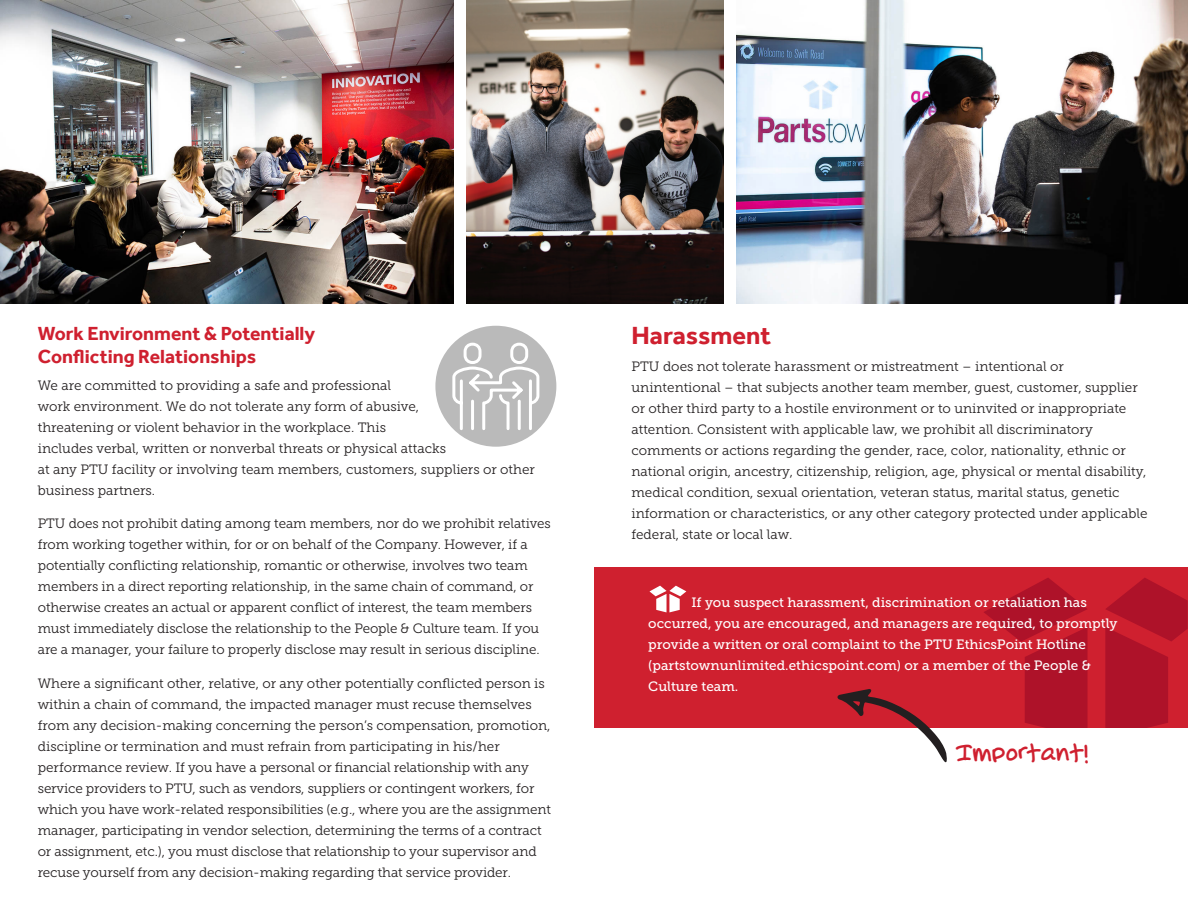
<style>
.page{position:relative;width:1188px;height:918px;background:#fff}
.page>*{position:absolute;margin:0;border:0;box-sizing:border-box;transform-origin:0 0}
.t1{font:700 25.5px "Effra";color:#cf202f}
.t2{font:700 19.5px/23.4px "Effra";color:#cf202f}
.t3{font:13.5px/21px "Museo Slab 300";letter-spacing:-.005em;color:#231f20}
.t4{font:13.5px/21px "Museo Slab 500";color:#fff}
.t5{font:13.5px "Innovation";color:#cf202f}
</style>
<div class="page">
<img style="left:0;top:0;width:453px;height:304px">
<img style="left:737px;top:0;width:451px;height:304px">
<img style="left:467px;top:0;width:257px;height:304px">
<div style="left:435px;top:326px;width:121px;height:121px;background:#bababa;border-radius:50%"></div>
<svg style="left:451px;top:341px;width:90px;height:91px"></svg>
<div style="left:594px;top:567px;width:594px;height:161px;background:#cf202f"></div>
<svg style="left:1105px;top:578px;width:83px;height:150px"></svg>
<svg style="left:984px;top:578px;width:104px;height:150px"></svg>
<svg style="left:650px;top:586px;width:36px;height:26px"></svg>
<svg style="left:837px;top:689px;width:110px;height:73px"></svg>
<p class="t2" style="left:38px;top:321px;width:279px">Work Environment &amp; Potentially<br>Conflicting Relationships</p>
<p class="t3" style="left:38px;top:375px;width:499px">We are committed to providing a safe and professional<br>work environment. We do not tolerate any form of abusive,<br>threatening or violent behavior in the workplace. This<br>includes verbal, written or nonverbal threats or physical attacks<br>at any PTU facility or involving team members, customers, suppliers or other business partners.</p>
<p class="t3" style="left:38px;top:513px;width:514px">PTU does not prohibit dating among team members, nor do we prohibit relatives from working together within, for or on behalf of the Company. However, if a potentially conflicting relationship, romantic or otherwise, involves two team members in a direct reporting relationship, in the same chain of command, or otherwise creates an actual or apparent conflict of interest, the team members must immediately disclose the relationship to the People &amp; Culture team. If you are a manager, your failure to properly disclose may result in serious discipline.</p>
<p class="t3" style="left:38px;top:673px;width:515px">Where a significant other, relative, or any other potentially conflicted person is within a chain of command, the impacted manager must recuse themselves from any decision-making concerning the person’s compensation, promotion, discipline or termination and must refrain from participating in his/her performance review. If you have a personal or financial relationship with any service providers to PTU, such as vendors, suppliers or contingent workers, for which you have work-related responsibilities (e.g., where you are the assignment manager, participating in vendor selection, determining the terms of a contract or assignment, etc.), you must disclose that relationship to your supervisor and recuse yourself from any decision-making regarding that service provider.</p>
<p class="t1" style="left:632px;top:321px;width:141px">Harassment</p>
<p class="t3" style="left:632px;top:356px;width:518px">PTU does not tolerate harassment or mistreatment – intentional or unintentional – that subjects another team member, guest, customer, supplier or other third party to a hostile environment or to uninvited or inappropriate attention. Consistent with applicable law, we prohibit all discriminatory comments or actions regarding the gender, race, color, nationality, ethnic or national origin, ancestry, citizenship, religion, age, physical or mental disability, medical condition, sexual orientation, veteran status, marital status, genetic information or characteristics, or any other category protected under applicable federal, state or local law.</p>
<p class="t4" style="left:648px;top:592px;width:471px;text-indent:43px">If you suspect harassment, discrimination or retaliation has occurred, you are encouraged, and managers are required, to promptly provide a written or oral complaint to the PTU EthicsPoint Hotline (partstownunlimited.ethicspoint.com) or a member of the People &amp; Culture team.</p>
<p class="t5" style="left:956px;top:746px;width:134px">Important!</p>
</div>
